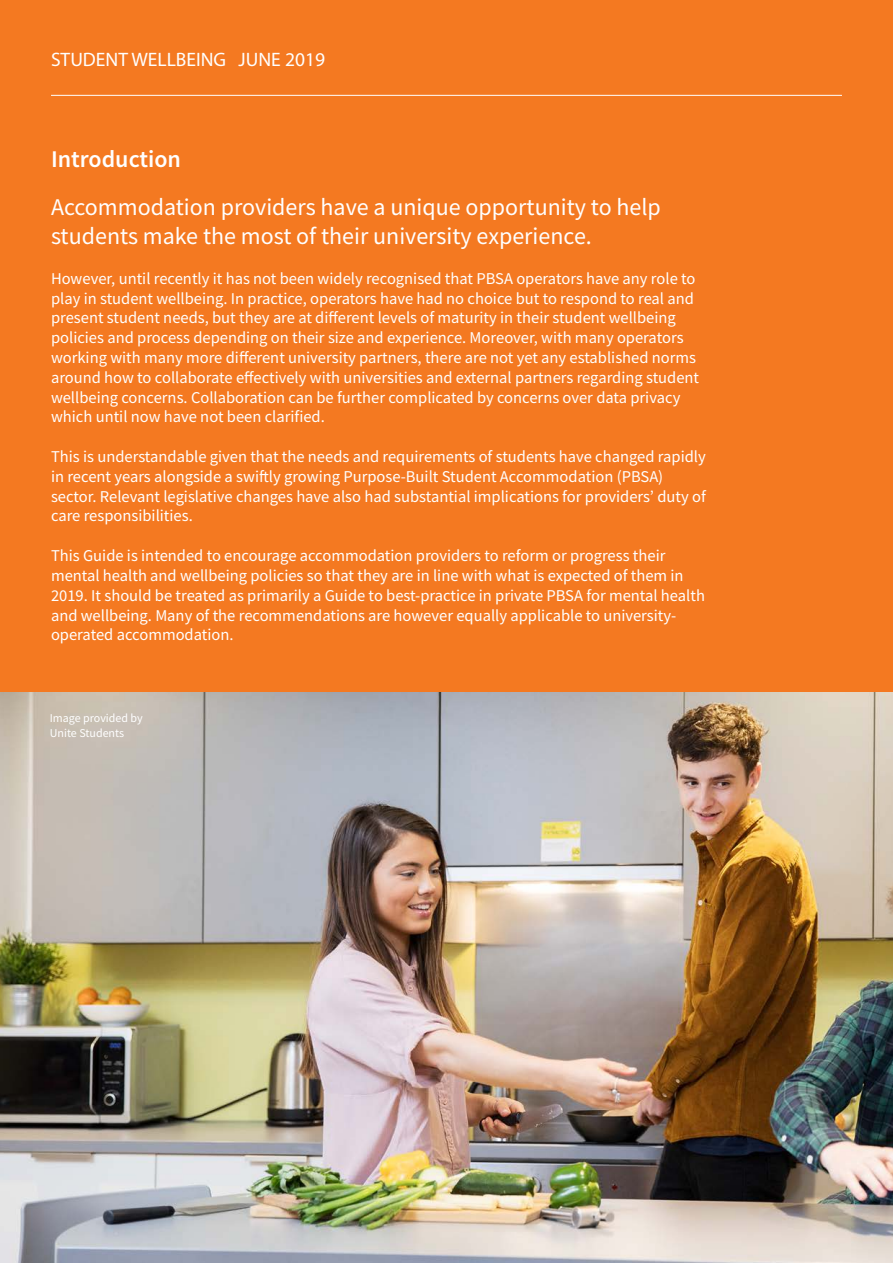
<style>
.page{position:relative;width:893px;height:1263px;background:#f47921}
.page>*{position:absolute;margin:0;border:0;box-sizing:border-box;transform-origin:0 0}
.t1{font:24px/28.8px "Source Sans Pro";color:#fff}
.t2{font:600 24px "Source Sans Pro";color:#fff}
.t3{font:19.5px "Myriad Pro";color:#fff}
.t4{font:16.5px/19.8px "Source Sans Pro";color:#fff}
.t5{font:12px/14.4px "Source Sans Pro";color:#fff}
</style>
<div class="page">
<hr style="left:51px;top:95px;width:791px;height:1px;background:#fff">
<img style="left:0;top:692px;width:893px;height:571px">
<p class="t3" style="left:51px;top:47px;width:276px">STUDENT WELLBEING JUNE 2019</p>
<p class="t2" style="left:51px;top:143px;width:132px">Introduction</p>
<p class="t1" style="left:51px;top:193px;width:611px">Accommodation providers have a unique opportunity to help students make the most of their university experience.</p>
<p class="t4" style="left:51px;top:268px;width:650px">However, until recently it has not been widely recognised that PBSA operators have any role to play in student wellbeing. In practice, operators have had no choice but to respond to real and present student needs, but they are at different levels of maturity in their student wellbeing policies and process depending on their size and experience. Moreover, with many operators working with many more different university partners, there are not yet any established norms around how to collaborate effectively with universities and external partners regarding student wellbeing concerns. Collaboration can be further complicated by concerns over data privacy which until now have not been clarified.</p>
<p class="t4" style="left:51px;top:447px;width:656px">This is understandable given that the needs and requirements of students have changed rapidly in recent years alongside a swiftly growing Purpose-Built Student Accommodation (PBSA) sector. Relevant legislative changes have also had substantial implications for providers’ duty of care responsibilities.</p>
<p class="t4" style="left:51px;top:546px;width:655px">This Guide is intended to encourage accommodation providers to reform or progress their mental health and wellbeing policies so that they are in line with what is expected of them in 2019. It should be treated as primarily a Guide to best-practice in private PBSA for mental health and wellbeing. Many of the recommendations are however equally applicable to university&shy;operated accommodation.</p>
<p class="t5" style="left:50px;top:711px;width:94px">Image provided by<br>Unite Students</p>
</div>
